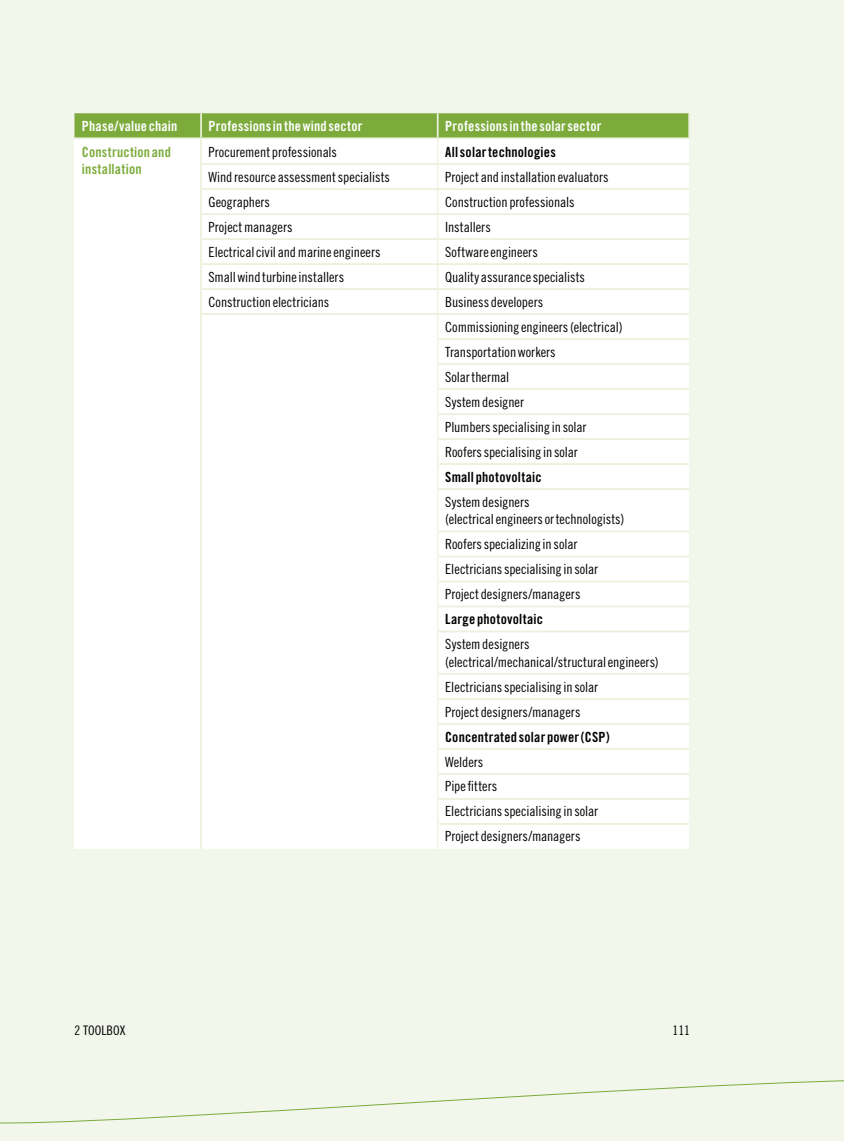
<style>
.page{position:relative;width:844px;height:1141px;background:#fff}
.page>*{position:absolute;margin:0;border:0;box-sizing:border-box;transform-origin:0 0}
.T-Text{font:14px/17.5px "Trade Gothic LT Std Cn 18";color:#000}
.T-Text_bold{font:14px "Trade Gothic LT Std Bd Cn 20";letter-spacing:.015em;color:#000}
.T-Text_bold_neg{font:14px "Trade Gothic LT Std Bd Cn 20";letter-spacing:.015em;color:#fff}
.T-Text_bold_grün{font:14px/17.5px "Trade Gothic LT Std Bd Cn 20";letter-spacing:.015em;color:#7cab3c}
.t1{font:13.12px "Trade Gothic LT Std Cn 18";color:#000}
</style>
<div class="page">
<div style="left:0;top:0;width:843px;height:1141px;background:#f2f6eb"></div>
<div style="left:74px;top:113px;width:614px;height:24px;background:#7cab3c"></div>
<div style="left:74px;top:138px;width:127px;height:711px;background:#fff"></div>
<div style="left:202px;top:139px;width:487px;height:710px;background:#fff"></div>
<hr style="left:200px;top:113px;width:2px;height:24px;background:#ebf1da">
<hr style="left:436px;top:113px;width:2px;height:24px;background:#ebf1da">
<hr style="left:688px;top:113px;width:2px;height:24px;background:#ebf1da">
<hr style="left:74px;top:137px;width:127px;height:2px;background:#ebf1da">
<hr style="left:201px;top:137px;width:236px;height:2px;background:#ebf1da">
<hr style="left:200px;top:139px;width:2px;height:24px;background:#ebf1da">
<hr style="left:437px;top:137px;width:253px;height:2px;background:#ebf1da">
<hr style="left:200px;top:163px;width:237px;height:2px;background:#ebf1da">
<hr style="left:200px;top:165px;width:2px;height:23px;background:#ebf1da">
<hr style="left:437px;top:163px;width:252px;height:2px;background:#ebf1da">
<hr style="left:200px;top:188px;width:237px;height:2px;background:#ebf1da">
<hr style="left:200px;top:190px;width:2px;height:23px;background:#ebf1da">
<hr style="left:437px;top:188px;width:252px;height:2px;background:#ebf1da">
<hr style="left:200px;top:213px;width:237px;height:2px;background:#ebf1da">
<hr style="left:200px;top:215px;width:2px;height:23px;background:#ebf1da">
<hr style="left:437px;top:213px;width:252px;height:2px;background:#ebf1da">
<hr style="left:200px;top:238px;width:237px;height:2px;background:#ebf1da">
<hr style="left:200px;top:240px;width:2px;height:23px;background:#ebf1da">
<hr style="left:437px;top:238px;width:252px;height:2px;background:#ebf1da">
<hr style="left:200px;top:263px;width:237px;height:2px;background:#ebf1da">
<hr style="left:200px;top:265px;width:2px;height:23px;background:#ebf1da">
<hr style="left:437px;top:263px;width:252px;height:2px;background:#ebf1da">
<hr style="left:200px;top:288px;width:237px;height:2px;background:#ebf1da">
<hr style="left:200px;top:290px;width:2px;height:23px;background:#ebf1da">
<hr style="left:437px;top:288px;width:252px;height:2px;background:#ebf1da">
<hr style="left:200px;top:313px;width:237px;height:2px;background:#ebf1da">
<hr style="left:200px;top:315px;width:2px;height:24px;background:#ebf1da">
<hr style="left:437px;top:313px;width:252px;height:2px;background:#ebf1da">
<hr style="left:200px;top:339px;width:2px;height:25px;background:#ebf1da">
<hr style="left:438px;top:338px;width:251px;height:2px;background:#ebf1da">
<hr style="left:200px;top:364px;width:2px;height:25px;background:#ebf1da">
<hr style="left:438px;top:363px;width:251px;height:2px;background:#ebf1da">
<hr style="left:200px;top:389px;width:2px;height:25px;background:#ebf1da">
<hr style="left:438px;top:388px;width:251px;height:2px;background:#ebf1da">
<hr style="left:200px;top:414px;width:2px;height:25px;background:#ebf1da">
<hr style="left:438px;top:413px;width:251px;height:2px;background:#ebf1da">
<hr style="left:200px;top:439px;width:2px;height:25px;background:#ebf1da">
<hr style="left:438px;top:438px;width:251px;height:2px;background:#ebf1da">
<hr style="left:200px;top:464px;width:2px;height:25px;background:#ebf1da">
<hr style="left:438px;top:463px;width:251px;height:2px;background:#ebf1da">
<hr style="left:200px;top:489px;width:2px;height:42px;background:#ebf1da">
<hr style="left:438px;top:488px;width:251px;height:2px;background:#ebf1da">
<hr style="left:200px;top:531px;width:2px;height:25px;background:#ebf1da">
<hr style="left:438px;top:531px;width:251px;height:1px;background:#ebf1da">
<hr style="left:200px;top:556px;width:2px;height:25px;background:#ebf1da">
<hr style="left:438px;top:556px;width:251px;height:1px;background:#ebf1da">
<hr style="left:200px;top:581px;width:2px;height:25px;background:#ebf1da">
<hr style="left:438px;top:581px;width:251px;height:1px;background:#ebf1da">
<hr style="left:200px;top:606px;width:2px;height:25px;background:#ebf1da">
<hr style="left:438px;top:606px;width:251px;height:1px;background:#ebf1da">
<hr style="left:200px;top:631px;width:2px;height:43px;background:#ebf1da">
<hr style="left:438px;top:631px;width:251px;height:1px;background:#ebf1da">
<hr style="left:200px;top:674px;width:2px;height:25px;background:#ebf1da">
<hr style="left:438px;top:673px;width:251px;height:2px;background:#ebf1da">
<hr style="left:200px;top:699px;width:2px;height:25px;background:#ebf1da">
<hr style="left:438px;top:698px;width:251px;height:2px;background:#ebf1da">
<hr style="left:200px;top:724px;width:2px;height:25px;background:#ebf1da">
<hr style="left:438px;top:723px;width:251px;height:2px;background:#ebf1da">
<hr style="left:200px;top:749px;width:2px;height:25px;background:#ebf1da">
<hr style="left:438px;top:748px;width:251px;height:2px;background:#ebf1da">
<hr style="left:200px;top:774px;width:2px;height:25px;background:#ebf1da">
<hr style="left:438px;top:773px;width:251px;height:2px;background:#ebf1da">
<hr style="left:200px;top:799px;width:2px;height:25px;background:#ebf1da">
<hr style="left:438px;top:798px;width:251px;height:2px;background:#ebf1da">
<hr style="left:200px;top:824px;width:2px;height:25px;background:#ebf1da">
<hr style="left:438px;top:823px;width:251px;height:2px;background:#ebf1da">
<hr style="left:436px;top:139px;width:2px;height:24px;background:#f2f6e6">
<hr style="left:436px;top:165px;width:2px;height:23px;background:#f2f6e6">
<hr style="left:436px;top:190px;width:2px;height:23px;background:#f2f6e6">
<hr style="left:436px;top:215px;width:2px;height:23px;background:#f2f6e6">
<hr style="left:436px;top:240px;width:2px;height:23px;background:#f2f6e6">
<hr style="left:436px;top:265px;width:2px;height:23px;background:#f2f6e6">
<hr style="left:436px;top:290px;width:2px;height:23px;background:#f2f6e6">
<hr style="left:436px;top:315px;width:2px;height:24px;background:#f2f6e6">
<hr style="left:436px;top:339px;width:2px;height:25px;background:#f2f6e6">
<hr style="left:436px;top:364px;width:2px;height:25px;background:#f2f6e6">
<hr style="left:436px;top:389px;width:2px;height:25px;background:#f2f6e6">
<hr style="left:436px;top:414px;width:2px;height:25px;background:#f2f6e6">
<hr style="left:436px;top:439px;width:2px;height:25px;background:#f2f6e6">
<hr style="left:436px;top:464px;width:2px;height:25px;background:#f2f6e6">
<hr style="left:436px;top:489px;width:2px;height:42px;background:#f2f6e6">
<hr style="left:436px;top:531px;width:2px;height:25px;background:#f2f6e6">
<hr style="left:436px;top:556px;width:2px;height:25px;background:#f2f6e6">
<hr style="left:436px;top:581px;width:2px;height:25px;background:#f2f6e6">
<hr style="left:436px;top:606px;width:2px;height:25px;background:#f2f6e6">
<hr style="left:436px;top:631px;width:2px;height:43px;background:#f2f6e6">
<hr style="left:436px;top:674px;width:2px;height:25px;background:#f2f6e6">
<hr style="left:436px;top:699px;width:2px;height:25px;background:#f2f6e6">
<hr style="left:436px;top:724px;width:2px;height:25px;background:#f2f6e6">
<hr style="left:436px;top:749px;width:2px;height:25px;background:#f2f6e6">
<hr style="left:436px;top:774px;width:2px;height:25px;background:#f2f6e6">
<hr style="left:436px;top:799px;width:2px;height:25px;background:#f2f6e6">
<hr style="left:436px;top:824px;width:2px;height:25px;background:#f2f6e6">
<svg style="left:0;top:1080px;width:843px;height:44px"></svg>
<p class="T-Text_bold_neg" style="left:82px;top:117px;width:97px">Phase/value chain</p>
<p class="T-Text_bold_neg" style="left:208px;top:117px;width:155px">Professions in the wind sector</p>
<p class="T-Text_bold_neg" style="left:445px;top:117px;width:158px">Professions in the solar sector</p>
<p class="T-Text_bold_grün" style="left:82px;top:143px;width:90px">Construction and installation</p>
<p class="T-Text" style="left:208px;top:143px;width:130px">Procurement professionals</p>
<p class="T-Text_bold" style="left:445px;top:143px;width:112px">All solar technologies</p>
<p class="T-Text" style="left:208px;top:168px;width:183px">Wind resource assessment specialists</p>
<p class="T-Text" style="left:445px;top:168px;width:165px">Project and installation evaluators</p>
<p class="T-Text" style="left:208px;top:193px;width:63px">Geographers</p>
<p class="T-Text" style="left:445px;top:193px;width:131px">Construction professionals</p>
<p class="T-Text" style="left:208px;top:218px;width:85px">Project managers</p>
<p class="T-Text" style="left:445px;top:218px;width:47px">Installers</p>
<p class="T-Text" style="left:208px;top:243px;width:173px">Electrical civil and marine engineers</p>
<p class="T-Text" style="left:445px;top:243px;width:94px">Software engineers</p>
<p class="T-Text" style="left:208px;top:268px;width:137px">Small wind turbine installers</p>
<p class="T-Text" style="left:445px;top:268px;width:141px">Quality assurance specialists</p>
<p class="T-Text" style="left:208px;top:293px;width:122px">Construction electricians</p>
<p class="T-Text" style="left:445px;top:293px;width:100px">Business developers</p>
<p class="T-Text" style="left:445px;top:318px;width:179px">Commissioning engineers (electrical)</p>
<p class="T-Text" style="left:445px;top:343px;width:112px">Transportation workers</p>
<p class="T-Text" style="left:445px;top:368px;width:66px">Solar thermal</p>
<p class="T-Text" style="left:445px;top:393px;width:80px">System designer</p>
<p class="T-Text" style="left:445px;top:418px;width:143px">Plumbers specialising in solar</p>
<p class="T-Text" style="left:445px;top:443px;width:134px">Roofers specialising in solar</p>
<p class="T-Text_bold" style="left:445px;top:468px;width:98px">Small photovoltaic</p>
<p class="T-Text" style="left:445px;top:493px;width:181px">System designers<br>(electrical engineers or technologists)</p>
<p class="T-Text" style="left:445px;top:535px;width:134px">Roofers specializing in solar</p>
<p class="T-Text" style="left:445px;top:560px;width:154px">Electricians specialising in solar</p>
<p class="T-Text" style="left:445px;top:585px;width:137px">Project designers/managers</p>
<p class="T-Text_bold" style="left:445px;top:611px;width:99px">Large photovoltaic</p>
<p class="T-Text" style="left:445px;top:635px;width:215px">System designers (electrical/mechanical/structural engineers)</p>
<p class="T-Text" style="left:445px;top:678px;width:154px">Electricians specialising in solar</p>
<p class="T-Text" style="left:445px;top:703px;width:137px">Project designers/managers</p>
<p class="T-Text_bold" style="left:445px;top:728px;width:166px">Concentrated solar power (CSP)</p>
<p class="T-Text" style="left:445px;top:753px;width:40px">Welders</p>
<p class="T-Text" style="left:445px;top:778px;width:54px">Pipe fitters</p>
<p class="T-Text" style="left:445px;top:803px;width:154px">Electricians specialising in solar</p>
<p class="T-Text" style="left:445px;top:828px;width:137px">Project designers/managers</p>
<p class="t1" style="left:74px;top:1023px;width:53px">2 TOOLBOX</p>
<p class="t1" style="left:672px;top:1023px;width:19px">111</p>
</div>
